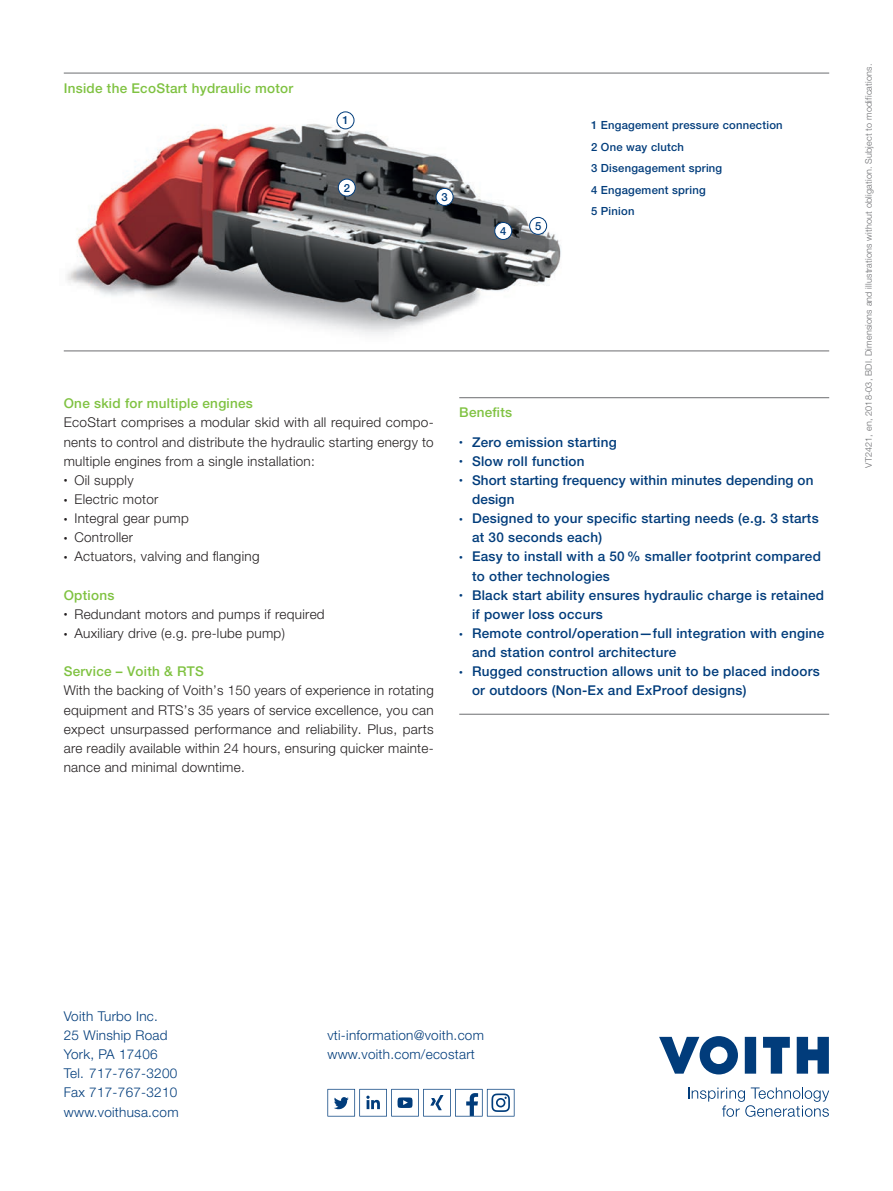
<style>
.page{position:relative;width:893px;height:1191px;background:#fff}
.page>*{position:absolute;margin:0;border:0;box-sizing:border-box;transform-origin:0 0}
.t1{font:300 13.5px/19.2px "Helvetica Neue LT Pro";letter-spacing:.02em;color:#231f20;text-align:justify}
.t2{font:500 13.5px/19.2px "Helvetica Neue LT Pro";letter-spacing:.02em;color:#013c7b}
.t3{font:300 13.5px/19.2px "Helvetica Neue LT Pro";letter-spacing:.02em;color:#013c7b}
.t4{font:500 13.5px "Helvetica Neue LT Pro";letter-spacing:.02em;color:#7fc241}
.t5{font:500 11.25px/21.5px "Helvetica Neue LT Pro";letter-spacing:.02em;color:#013c7b}
.t6{font:300 9px "Helvetica Neue LT Pro";letter-spacing:.02em;color:#6c6d70}
.s1{font-size:7.5px}
</style>
<div class="page">
<img style="left:63px;top:115px;width:503px;height:237px">
<hr style="left:64px;top:73px;width:765px;height:1px;background:#6c6d70">
<hr style="left:459px;top:397px;width:370px;height:1px;background:#6c6d70">
<hr style="left:459px;top:714px;width:370px;height:1px;background:#6c6d70">
<hr style="left:64px;top:350px;width:765px;height:1px;background:#6c6d70">
<div style="left:337px;top:112px;width:17px;height:17px;background:#fff;border-radius:50%"></div>
<div style="left:337px;top:112px;width:17px;height:17px;border:1px solid #013c7b;border-radius:50%"></div>
<div style="left:436px;top:188px;width:17px;height:17px;background:#fff;border-radius:50%"></div>
<div style="left:436px;top:188px;width:17px;height:18px;border:1px solid #013c7b;border-radius:50%"></div>
<div style="left:338px;top:179px;width:17px;height:17px;background:#fff;border-radius:50%"></div>
<div style="left:338px;top:179px;width:17px;height:17px;border:1px solid #013c7b;border-radius:50%"></div>
<div style="left:495px;top:222px;width:17px;height:17px;background:#fff;border-radius:50%"></div>
<div style="left:495px;top:222px;width:17px;height:18px;border:1px solid #013c7b;border-radius:50%"></div>
<div style="left:530px;top:217px;width:17px;height:17px;background:#fff;border-radius:50%"></div>
<div style="left:529px;top:217px;width:18px;height:18px;border:1px solid #013c7b;border-radius:50%"></div>
<svg style="left:327px;top:1089px;width:187px;height:27px"></svg>
<svg style="left:659px;top:1036px;width:79px;height:38px"></svg>
<svg style="left:745px;top:1036px;width:11px;height:37px"></svg>
<svg style="left:763px;top:1036px;width:27px;height:37px"></svg>
<svg style="left:797px;top:1036px;width:32px;height:37px"></svg>
<svg style="left:688px;top:1087px;width:141px;height:29px"></svg>
<p class="t4" style="left:64px;top:80px;width:231px">Inside the EcoStart hydraulic motor</p>
<p class="t5" style="left:342px;top:110px;width:8px">1</p>
<p class="t5" style="left:344px;top:177px;width:8px">2</p>
<p class="t5" style="left:441px;top:186px;width:8px">3</p>
<p class="t5" style="left:500px;top:220px;width:8px">4</p>
<p class="t5" style="left:535px;top:215px;width:8px">5</p>
<p class="t5" style="left:591px;top:114px;width:193px">1 Engagement pressure connection<br>2 One way clutch<br>3 Disengagement spring<br>4 Engagement spring<br>5 Pinion</p>
<p class="t4" style="left:64px;top:395px;width:191px">One skid for multiple engines</p>
<p class="t1" style="left:64px;top:413px;width:371px">EcoStart comprises a modular skid with all required compo&shy;nents to control and distribute the hydraulic starting energy to multiple engines from a single installation:</p>
<p class="t1" style="left:64px;top:470px;width:71px"><span class="s1">•</span> Oil supply</p>
<p class="t1" style="left:64px;top:489px;width:96px"><span class="s1">•</span> Electric motor</p>
<p class="t1" style="left:64px;top:508px;width:127px"><span class="s1">•</span> Integral gear pump</p>
<p class="t1" style="left:64px;top:527px;width:71px"><span class="s1">•</span> Controller</p>
<p class="t1" style="left:64px;top:547px;width:197px"><span class="s1">•</span> Actuators, valving and flanging</p>
<p class="t4" style="left:64px;top:587px;width:52px">Options</p>
<p class="t1" style="left:64px;top:604px;width:262px"><span class="s1">•</span> Redundant motors and pumps if required</p>
<p class="t1" style="left:64px;top:623px;width:223px"><span class="s1">•</span> Auxiliary drive (e.g. pre-lube pump)</p>
<p class="t4" style="left:64px;top:663px;width:142px">Service – Voith &amp; RTS</p>
<p class="t1" style="left:64px;top:681px;width:371px">With the backing of Voith’s 150 years of experience in rotating equipment and RTS’s 35 years of service excellence, you can expect unsurpassed performance and reliability. Plus, parts are readily available within 24 hours, ensuring quicker mainte&shy;nance and minimal downtime.</p>
<p class="t4" style="left:459px;top:404px;width:54px">Benefits</p>
<p class="t2" style="left:459px;top:432px;width:159px"><span class="s1">•</span> Zero emission starting</p>
<p class="t2" style="left:459px;top:451px;width:127px"><span class="s1">•</span> Slow roll function</p>
<p class="t2" style="left:472px;top:470px;width:343px;text-indent:-13px"><span class="s1">•</span> Short starting frequency within minutes depending on design</p>
<p class="t2" style="left:472px;top:508px;width:348px;text-indent:-13px"><span class="s1">•</span> Designed to your specific starting needs (e.g. 3 starts at 30 seconds each)</p>
<p class="t2" style="left:472px;top:547px;width:350px;text-indent:-13px"><span class="s1">•</span> Easy to install with a 50% smaller footprint compared to other technologies</p>
<p class="t2" style="left:472px;top:585px;width:354px;text-indent:-13px"><span class="s1">•</span> Black start ability ensures hydraulic charge is retained if power loss occurs</p>
<p class="t2" style="left:472px;top:623px;width:354px;text-indent:-13px"><span class="s1">•</span> Remote control/operation—full integration with engine and station control architecture</p>
<p class="t2" style="left:472px;top:662px;width:349px;text-indent:-13px"><span class="s1">•</span> Rugged construction allows unit to be placed indoors or outdoors (Non-Ex and ExProof designs)</p>
<p class="t6" style="left:863px;top:468px;width:406px;rotate:-90deg">VT2421, en, 2018-03, BDI. Dimensions and illustrations without obligation. Subject to modifications.</p>
<p class="t3" style="left:64px;top:1006px;width:116px">Voith Turbo Inc.<br>25 Winship Road<br>York, PA 17406<br>Tel. 717-767-3200<br>Fax 717-767-3210 www.voithusa.com</p>
<p class="t3" style="left:327px;top:1025px;width:158px">vti-information@voith.com www.voith.com/ecostart</p>
</div>
